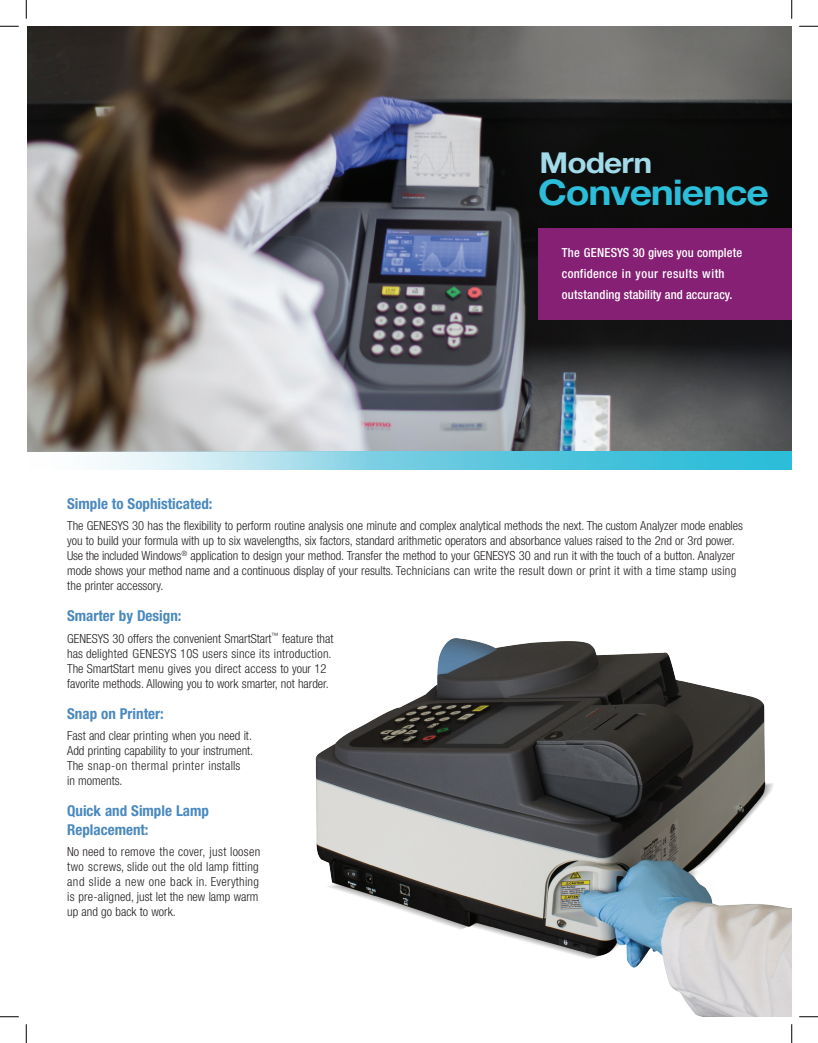
<style>
.page{position:relative;width:818px;height:1043px;background:#fff}
.page>*{position:absolute;margin:0;border:0;box-sizing:border-box;transform-origin:0 0}
.t1{font:700 35.5px "Helvetica Neue LT Std";letter-spacing:-.03em;color:#2cbdd8;scale:1.1 1}
.t2{font:700 28.88px "Helvetica Neue LT Std";letter-spacing:-.03em;color:#a2daea;scale:1.1 1}
.t3{font:700 condensed 15px/18.8px "Helvetica Neue LT Std";color:#4a89be}
.t4{font:300 condensed 12.5px/15px "Helvetica Neue LT Std";color:#231f20}
.t5{font:300 condensed 12.5px/15px "Helvetica Neue LT Std";letter-spacing:.02em;color:#231f20}
.t6{font:500 condensed 12.5px/21.2px "Helvetica Neue LT Std";letter-spacing:.02em;color:#fff}
</style>
<div class="page">
<img style="left:27px;top:26px;width:764px;height:426px">
<div style="left:538px;top:228px;width:253px;height:91px;background:#862074"></div>
<img style="left:315px;top:638px;width:476px;height:378px">
<svg style="left:101px;top:452px;width:690px;height:17px;background:#7bd1e4"></svg>
<svg style="left:0;top:25px;width:19px;height:2px"></svg>
<svg style="left:799px;top:25px;width:19px;height:2px"></svg>
<svg style="left:0;top:1016px;width:19px;height:1px"></svg>
<svg style="left:799px;top:1016px;width:19px;height:1px"></svg>
<svg style="left:25px;top:0;width:2px;height:19px"></svg>
<svg style="left:25px;top:1024px;width:2px;height:18px"></svg>
<svg style="left:791px;top:0;width:1px;height:19px"></svg>
<svg style="left:791px;top:1024px;width:1px;height:18px"></svg>
<h2 class="t2" style="left:539px;top:145px;width:104px">Modern</h2>
<h1 class="t1" style="left:538px;top:170px;width:211px">Convenience</h1>
<p class="t6" style="left:562px;top:242px;width:182px">The GENESYS 30 gives you complete confidence in your results with outstanding stability and accuracy.</p>
<p class="t3" style="left:67px;top:494px;width:147px">Simple to Sophisticated:</p>
<p class="t4" style="left:67px;top:518px;width:677px">The GENESYS 30 has the flexibility to perform routine analysis one minute and complex analytical methods the next. The custom Analyzer mode enables you to build your formula with up to six wavelengths, six factors, standard arithmetic operators and absorbance values raised to the 2nd or 3rd power.<br>Use the included Windows<sup>®</sup> application to design your method. Transfer the method to your GENESYS 30 and run it with the touch of a button. Analyzer mode shows your method name and a continuous display of your results. Technicians can write the result down or print it with a time stamp using the printer accessory.</p>
<p class="t3" style="left:67px;top:606px;width:116px">Smarter by Design:</p>
<p class="t4" style="left:67px;top:630px;width:268px">GENESYS 30 offers the convenient SmartStart<sup>™</sup> feature that has delighted GENESYS 10S users since its introduction.<br>The SmartStart menu gives you direct access to your 12 favorite methods. Allowing you to work smarter, not harder.</p>
<p class="t3" style="left:67px;top:704px;width:98px">Snap on Printer:</p>
<p class="t4" style="left:67px;top:728px;width:188px">Fast and clear printing when you need it.<br>Add printing capability to your instrument.<br>The snap-on thermal printer installs<br>in moments.</p>
<p class="t3" style="left:67px;top:801px;width:143px">Quick and Simple Lamp<br>Replacement:</p>
<p class="t5" style="left:67px;top:844px;width:195px">No need to remove the cover, just loosen two screws, slide out the old lamp fitting and slide a new one back in. Everything is pre-aligned, just let the new lamp warm up and go back to work.</p>
</div>
